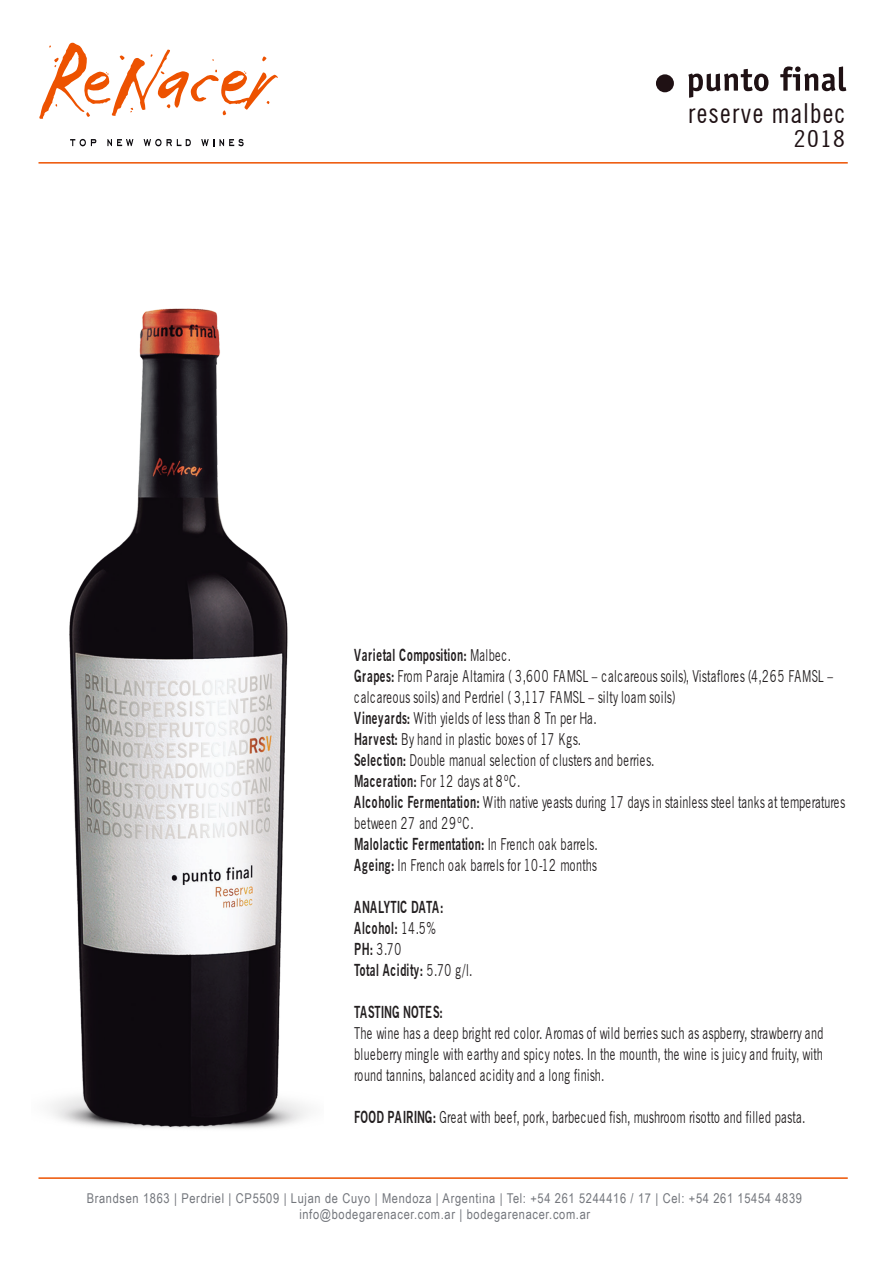
<style>
.page{position:relative;width:893px;height:1263px;background:#fff}
.page>*{position:absolute;margin:0;border:0;box-sizing:border-box;transform-origin:0 0}
.t1{font:condensed 27.6px "News Gothic BT";letter-spacing:.05em;color:#1f1114}
.t2{font:condensed 23.25px "News Gothic BT";color:#1f1114;scale:1.19 1}
.t3{font:16.5px/21px "News Gothic BT";letter-spacing:.035em;color:#231f20;scale:.68 1}
.t4{font:700 16.5px/21px "News Gothic BT";letter-spacing:.04em;color:#231f20;scale:.68 1}
.t5{font:700 16.5px "News Gothic BT";letter-spacing:-.005em;color:#231f20;scale:.68 1}
.t6{font:13.5px/16.2px "Arial Narrow";letter-spacing:.05em;color:#73767c;text-align:center}
.s1{font-weight:700}
.s2{color:#1f1114}
.s3{font-weight:400}
</style>
<div class="page">
<svg style="left:39px;top:42px;width:239px;height:77px"></svg>
<svg style="left:70px;top:139px;width:26px;height:7px"></svg>
<svg style="left:107px;top:139px;width:26px;height:7px"></svg>
<svg style="left:144px;top:139px;width:47px;height:7px"></svg>
<svg style="left:201px;top:139px;width:43px;height:7px"></svg>
<svg style="left:688px;top:69px;width:80px;height:29px"></svg>
<svg style="left:780px;top:66px;width:66px;height:25px"></svg>
<div style="left:656px;top:74px;width:18px;height:18px;background:#1f1114;border-radius:50%"></div>
<hr style="left:39px;top:1177px;width:809px;height:2px;background:#ed5200">
<hr style="left:39px;top:162px;width:809px;height:2px;background:#ed5200">
<img style="left:38px;top:308px;width:286px;height:871px">
<h1 class="t1" style="left:688px;top:96px;width:158px">reserve malbec</h1>
<h2 class="t2" style="left:794px;top:125px;width:44px">2018</h2>
<p class="t3" style="left:354px;top:645px;width:724px"><span class="s1">Varietal Composition:</span> Malbec.<br><span class="s1">Grapes:</span> From Paraje Altamira ( 3,600 FAMSL – calcareous soils), Vistaflores (4,265 FAMSL – calcareous soils) and Perdriel ( 3,117 FAMSL <span class="s2">–</span> silty loam soils)<br><span class="s1">Vineyards:</span> With yields of less than 8 Tn per Ha.<br><span class="s1">Harvest:</span> By hand in plastic boxes of 17 Kgs.<br><span class="s1">Selection:</span> Double manual selection of clusters and berries.<br><span class="s1">Maceration:</span> For 12 days at 8ºC.<br><span class="s1">Alcoholic Fermentation:</span> With native yeasts during 17 days in stainless steel tanks at temperatures between 27 and 29ºC.<br><span class="s1">Malolactic Fermentation:</span> In French oak barrels.<br><span class="s1">Ageing:</span> In French oak barrels for 10-12 months</p>
<p class="t4" style="left:354px;top:897px;width:176px">ANALYTIC DATA:<br>Alcohol: <span class="s3">14.5%<br></span>PH: <span class="s3">3.70<br></span>Total Acidity: <span class="s3">5.70 g/l.</span></p>
<p class="t5" style="left:354px;top:1002px;width:132px">TASTING NOTES:</p>
<p class="t3" style="left:354px;top:1023px;width:692px;text-align:justify">The wine has a deep bright red color. Aromas of wild berries such as aspberry, strawberry and blueberry mingle with earthy and spicy notes. In the mounth, the wine is juicy and fruity, with round tannins, balanced acidity and a long finish.</p>
<p class="t3" style="left:354px;top:1107px;width:665px"><span class="s1">FOOD PAIRING:</span> Great with beef, pork, barbecued fish, mushroom risotto and filled pasta.</p>
<p class="t6" style="left:87px;top:1189px;width:717px">Brandsen 1863 | Perdriel | CP5509 | Lujan de Cuyo | Mendoza | Argentina | Tel: +54 261 5244416 / 17 | Cel: +54 261 15454 4839 info@bodegarenacer.com.ar | bodegarenacer.com.ar</p>
</div>
